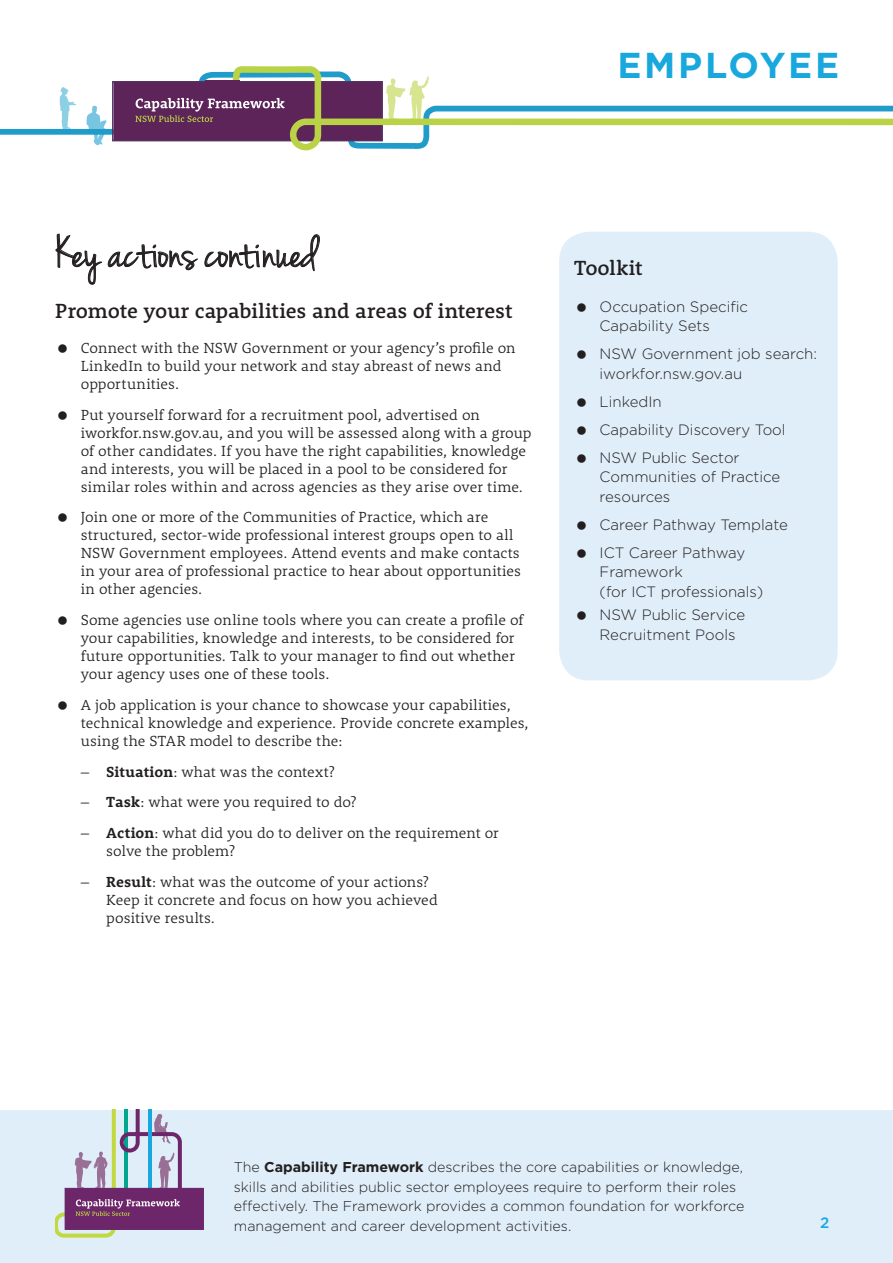
<style>
.page{position:relative;width:893px;height:1263px;background:#fff}
.page>*{position:absolute;margin:0;border:0;box-sizing:border-box;transform-origin:0 0}
.t1{font:49.5px "Jenna Sue";letter-spacing:.01em;color:#231f20}
.t2{font:700 36px "Gotham";letter-spacing:.075em;color:#18a8dd}
.Sub_Heading_1{font:500 21px "Rooney";letter-spacing:-.005em;color:#231f20}
.PSC_Guidelines_inden{font:300 15px/18px "Rooney";color:#231f20}
.Body_copy_Gotham{font:300 15px/19.5px "Gotham";color:#231f20}
.t3{font:500 15px "Gotham";color:#18a8dd}
.t4{font:300 14.25px/19.5px "Gotham";color:#231f20}
.s1{font-weight:700}
</style>
<div class="page">
<div style="left:0;top:1110px;width:893px;height:153px;background:#dfeef8"></div>
<svg style="left:55px;top:1110px;width:149px;height:127px"></svg>
<div style="left:559px;top:232px;width:279px;height:448px;background:#dfeef8;border-radius:30px"></div>
<svg style="left:55px;top:233px;width:47px;height:52px"></svg>
<svg style="left:108px;top:244px;width:90px;height:27px"></svg>
<svg style="left:204px;top:234px;width:116px;height:38px"></svg>
<svg style="left:0;top:71px;width:231px;height:75px"></svg>
<svg style="left:231px;top:66px;width:662px;height:84px"></svg>
<svg style="left:87px;top:76px;width:342px;height:69px"></svg>
<svg style="left:60px;top:87px;width:16px;height:43px"></svg>
<div style="left:205px;top:80px;width:35px;height:13px;background:#5c2459"></div>
<h1 class="t2" style="left:617px;top:42px;width:223px">EMPLOYEE</h1>
<h2 class="t1" style="left:55px;top:224px;width:264px">Key actions continued</h2>
<h3 class="Sub_Heading_1" style="left:55px;top:297px;width:459px">Promote your capabilities and areas of interest</h3>
<p class="PSC_Guidelines_inden" style="left:81px;top:338px;width:436px">Connect with the NSW Government or your agency’s profile on<br>LinkedIn to build your network and stay abreast of news and opportunities.</p>
<p class="PSC_Guidelines_inden" style="left:81px;top:405px;width:452px">Put yourself forward for a recruitment pool, advertised on iworkfor.nsw.gov.au, and you will be assessed along with a group of other candidates. If you have the right capabilities, knowledge and interests, you will be placed in a pool to be considered for similar roles within and across agencies as they arise over time.</p>
<p class="PSC_Guidelines_inden" style="left:81px;top:508px;width:442px">Join one or more of the Communities of Practice, which are structured, sector-wide professional interest groups open to all NSW Government employees. Attend events and make contacts in your area of professional practice to hear about opportunities in other agencies.</p>
<p class="PSC_Guidelines_inden" style="left:81px;top:610px;width:444px">Some agencies use online tools where you can create a profile of your capabilities, knowledge and interests, to be considered for future opportunities. Talk to your manager to find out whether your agency uses one of these tools.</p>
<p class="PSC_Guidelines_inden" style="left:81px;top:695px;width:449px">A job application is your chance to showcase your capabilities, technical knowledge and experience. Provide concrete examples, using the STAR model to describe the:</p>
<p class="PSC_Guidelines_inden" style="left:81px;top:762px;width:255px">– <span class="s1">Situation</span>: what was the context?</p>
<p class="PSC_Guidelines_inden" style="left:81px;top:793px;width:277px">– <span class="s1">Task</span>: what were you required to do?</p>
<p class="PSC_Guidelines_inden" style="left:106px;top:823px;width:394px;text-indent:-26px">– <span class="s1">Action</span>: what did you do to deliver on the requirement or solve the problem?</p>
<p class="PSC_Guidelines_inden" style="left:106px;top:872px;width:333px;text-indent:-26px">– <span class="s1">Result</span>: what was the outcome of your actions?<br>Keep it concrete and focus on how you achieved positive results.</p>
<h4 class="Sub_Heading_1" style="left:574px;top:254px;width:70px">Toolkit</h4>
<p class="Body_copy_Gotham" style="left:600px;top:296px;width:150px">Occupation Specific<br>Capability Sets</p>
<p class="Body_copy_Gotham" style="left:600px;top:344px;width:219px">NSW Government job search: iworkfor.nsw.gov.au</p>
<p class="Body_copy_Gotham" style="left:600px;top:391px;width:64px">LinkedIn</p>
<p class="Body_copy_Gotham" style="left:600px;top:419px;width:188px">Capability Discovery Tool</p>
<p class="Body_copy_Gotham" style="left:600px;top:447px;width:182px">NSW Public Sector<br>Communities of Practice resources</p>
<p class="Body_copy_Gotham" style="left:600px;top:514px;width:190px">Career Pathway Template</p>
<p class="Body_copy_Gotham" style="left:600px;top:542px;width:165px">ICT Career Pathway<br>Framework<br>(for ICT professionals)</p>
<p class="Body_copy_Gotham" style="left:600px;top:605px;width:147px">NSW Public Service<br>Recruitment Pools</p>
<p class="t4" style="left:234px;top:1157px;width:512px">The <span class="s1">Capability Framework</span> describes the core capabilities or knowledge, skills and abilities public sector employees require to perform their roles effectively. The Framework provides a common foundation for workforce management and career development activities.</p>
<p class="t3" style="left:820px;top:1213px;width:11px">2</p>
</div>
